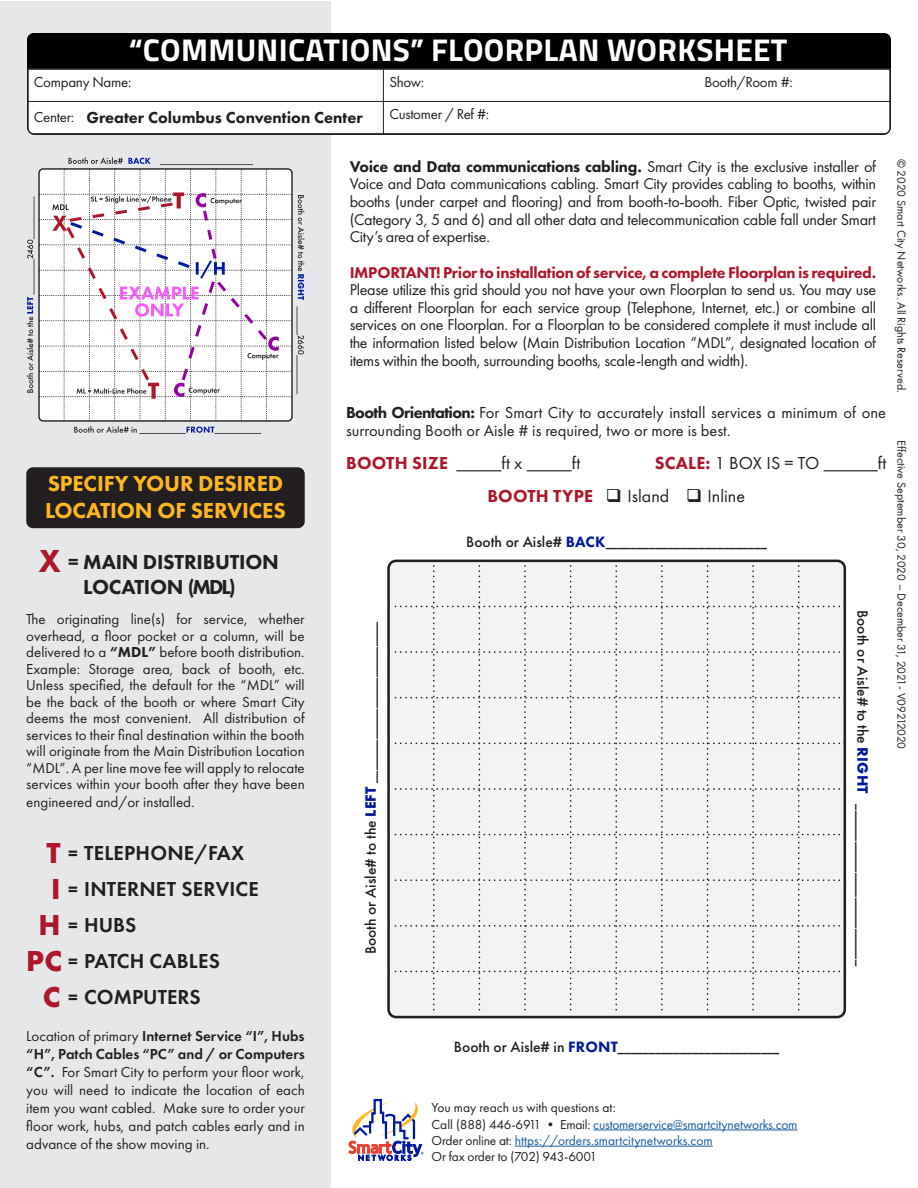
<style>
.page{position:relative;width:918px;height:1188px;background:#fff}
.page>*{position:absolute;margin:0;border:0;box-sizing:border-box;transform-origin:0 0}
.t1{font:700 31.5px "Titillium Web";letter-spacing:.01em;color:#fff}
.t2{font:800 22.5px/27px "Futura PT";letter-spacing:-.01em;color:#ffb620}
.t3{font:600 21px "Futura PT";letter-spacing:.01em;color:#231f20}
.t4{font:800 21px/25.2px "Futura PT";letter-spacing:-.01em;color:#231f20;text-align:center}
.t5{font:18px/33px "Futura PT";color:#231f20}
.t6{font:16.5px/18px "Futura PT";color:#231f20}
.t7{font:800 16.5px "Futura PT";color:#231f20}
.t8{font:16.2px/17.7px "Futura PT";letter-spacing:-.02em;color:#231f20;text-align:justify}
.t9{font:800 16.2px "Futura PT";letter-spacing:-.02em;color:#ae172b}
.t10{font:500 15.6px "Futura PT";color:#231f20}
.t11{font:15px/16.5px "Futura PT";color:#231f20;text-align:justify}
.t12{font:15px "Futura PT";letter-spacing:-.02em;color:#231f20}
.t13{font:13.5px/16.2px "Futura PT";letter-spacing:-.015em;color:#231f20}
.t14{font:12px "Futura PT";color:#231f20}
.s1{font-size:33px;color:#ae172b}
.s2{font-weight:800}
.s3{font-weight:700;font-size:30px;color:#ae172b}
.s4{font-weight:800;font-size:19.5px}
.s5{font-weight:600}
.s6{font-weight:800;color:#ae172b}
.s7{font-weight:800;color:#00199f}
.s8{font-weight:700;color:#00199f}
.s9{color:#175d9e}
</style>
<div class="page">
<div style="left:0;top:1px;width:331px;height:1186px;background:#e6e7e9"></div>
<div style="left:391px;top:564px;width:451px;height:450px;background:#f2f3f4"></div>
<div style="left:387px;top:560px;width:459px;height:458px;border:3px solid #231f20;border-radius:8px"></div>
<div style="left:26px;top:467px;width:279px;height:61px;background:#231f20;border-radius:7px"></div>
<div style="left:27px;top:33px;width:864px;height:34px;background:#000"></div>
<svg style="left:27px;top:67px;width:864px;height:68px"></svg>
<hr style="left:593px;top:1130px;width:205px;height:1px;background:#175d9e">
<hr style="left:515px;top:1146px;width:198px;height:1px;background:#175d9e">
<svg style="left:349px;top:1099px;width:75px;height:62px"></svg>
<svg style="left:27px;top:157px;width:277px;height:277px"></svg>
<h1 class="t1" style="left:129px;top:26px;width:660px">“COMMUNICATIONS” FLOORPLAN WORKSHEET</h1>
<p class="t12" style="left:34px;top:73px;width:99px">Company Name:</p>
<p class="t11" style="left:389px;top:73px;width:36px">Show:</p>
<p class="t12" style="left:704px;top:73px;width:90px">Booth/Room #:</p>
<p class="t11" style="left:34px;top:109px;width:42px">Center:</p>
<p class="t12" style="left:389px;top:105px;width:101px">Customer / Ref #:</p>
<p class="t7" style="left:86px;top:108px;width:278px">Greater Columbus Convention Center</p>
<h2 class="t2" style="left:45px;top:470px;width:242px">SPECIFY YOUR DESIRED<br>LOCATION OF SERVICES</h2>
<h3 class="t4" style="left:39px;top:549px;width:242px"><span class="s1">X</span> = MAIN DISTRIBUTION<br>LOCATION (MDL)</h3>
<p class="t11" style="left:26px;top:611px;width:280px">The originating line(s) for service, whether overhead, a floor pocket or a column, will be delivered to a <span class="s2">“MDL”</span> before booth distribution.<br>Example: Storage area, back of booth, etc.<br>Unless specified, the default for the “MDL” will be the back of the booth or where Smart City deems the most convenient. All distribution of services to their final destination within the booth will originate from the Main Distribution Location “MDL”. A per line move fee will apply to relocate services within your booth after they have been</p>
<p class="t11" style="left:26px;top:794px;width:170px">engineered and/or installed.</p>
<h3 class="t3" style="left:47px;top:839px;width:200px"><span class="s3">T</span> <span class="s4">=</span> TELEPHONE/FAX</h3>
<h3 class="t3" style="left:51px;top:875px;width:209px"><span class="s3">I</span> <span class="s4">=</span> INTERNET SERVICE</h3>
<h3 class="t3" style="left:39px;top:911px;width:99px"><span class="s3">H</span> <span class="s4">=</span> HUBS</h3>
<h3 class="t3" style="left:26px;top:947px;width:195px"><span class="s3">PC</span> <span class="s4">=</span> PATCH CABLES</h3>
<h3 class="t3" style="left:43px;top:983px;width:159px"><span class="s3">C</span> <span class="s4">=</span> COMPUTERS</h3>
<p class="t11" style="left:26px;top:1027px;width:280px;line-height:18px">Location of primary <span class="s5">Internet Service “I”, Hubs “H”, Patch Cables “PC” and / or Computers “C”.</span> For Smart City to perform your floor work, you will need to indicate the location of each item you want cabled. Make sure to order your floor work, hubs, and patch cables early and in advance of the show moving in.</p>
<p class="t8" style="left:350px;top:157px;width:528px"><span class="s2">Voice and Data communications cabling.</span> Smart City is the exclusive installer of Voice and Data communications cabling. Smart City provides cabling to booths, within booths (under carpet and flooring) and from booth-to-booth. Fiber Optic, twisted pair (Category 3, 5 and 6) and all other data and telecommunication cable fall under Smart City’s area of expertise.</p>
<p class="t9" style="left:350px;top:262px;width:528px">IMPORTANT! Prior to installation of service, a complete Floorplan is required.</p>
<p class="t8" style="left:350px;top:281px;width:528px">Please utilize this grid should you not have your own Floorplan to send us. You may use a different Floorplan for each service group (Telephone, Internet, etc.) or combine all services on one Floorplan. For a Floorplan to be considered complete it must include all the information listed below (Main Distribution Location “MDL”, designated location of items within the booth, surrounding booths, scale-length and width).</p>
<p class="t6" style="left:346px;top:403px;width:542px"><span class="s2">Booth Orientation:</span> For Smart City to accurately install services a minimum of one surrounding Booth or Aisle # is required, two or more is best.</p>
<p class="t5" style="left:346px;top:446px;width:235px"><span class="s6">BOOTH SIZE</span> _____ft x _____ft</p>
<p class="t5" style="left:487px;top:446px;width:400px;text-indent:167px"><span class="s6">SCALE:</span> 1 BOX IS = TO ______ft<br><span class="s6">BOOTH TYPE</span> ❑ Island ❑ Inline</p>
<p class="t10" style="left:466px;top:533px;width:302px">Booth or Aisle# <span class="s7">BACK</span>__________________________</p>
<p class="t10" style="left:361px;top:954px;width:334px;rotate:-90deg">Booth or Aisle# to the <span class="s8">LEFT</span> __________________________</p>
<p class="t10" style="left:872px;top:610px;width:357px;rotate:90deg">Booth or Aisle# to the <span class="s8">RIGHT</span> __________________________</p>
<p class="t14" style="left:909px;top:159px;width:235px;rotate:90deg">© 2020 Smart City Networks. All Rights Reserved.</p>
<p class="t14" style="left:909px;top:440px;width:311px;rotate:90deg">Effective September 30, 2020 – December 31, 2021- V09212020</p>
<p class="t10" style="left:454px;top:1037px;width:327px">Booth or Aisle# in <span class="s7">FRONT</span>__________________________</p>
<p class="t13" style="left:432px;top:1100px;width:367px">You may reach us with questions at:<br>Call (888) 446-6911 • Email: <span class="s9">customerservice@smartcitynetworks.com </span>Order online at: <span class="s9">https://orders.smartcitynetworks.com<br></span>Or fax order to (702) 943-6001</p>
</div>
